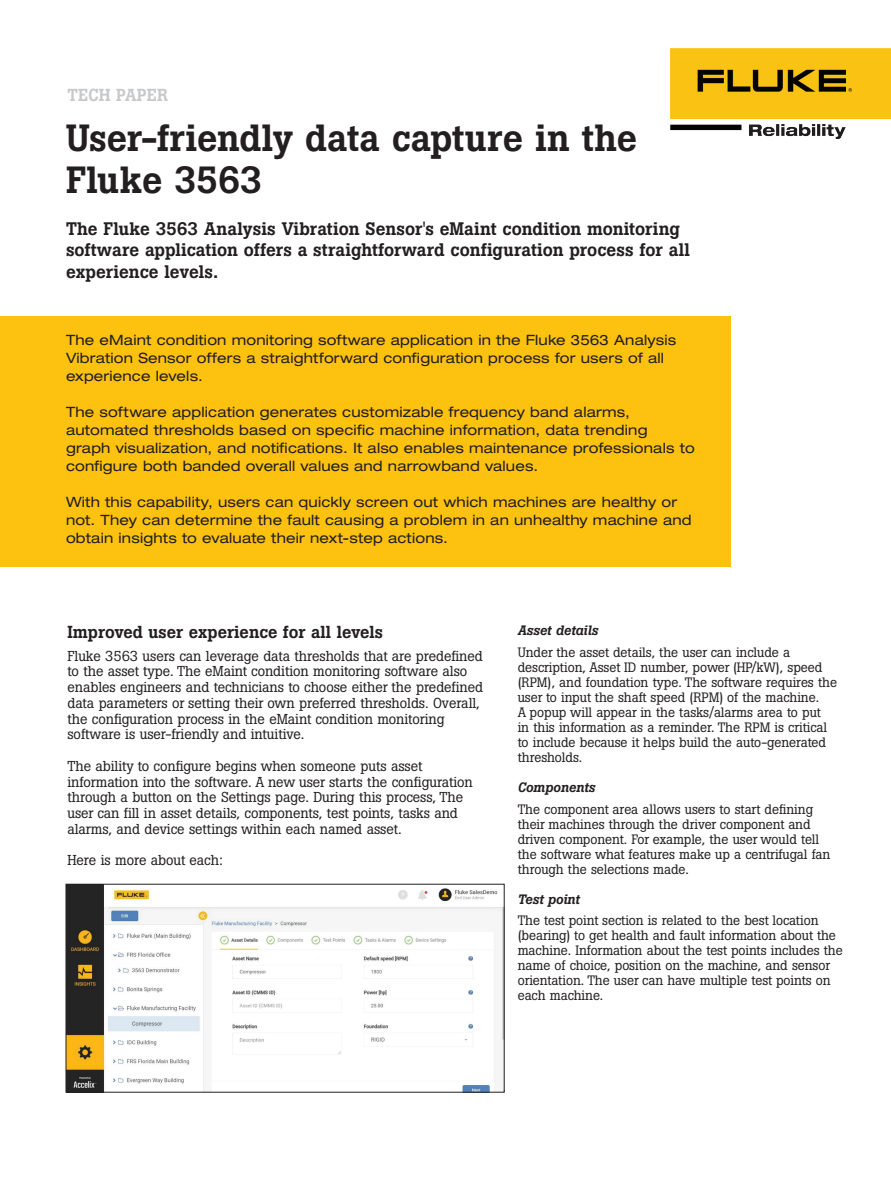
<style>
.page{position:relative;width:891px;height:1188px;background:#fff}
.page>*{position:absolute;margin:0;border:0;box-sizing:border-box;transform-origin:0 0}
.t1{font:500 37.5px/42px "Boton Pro";letter-spacing:-.005em;color:#231f20}
.t2{font:500 18px/21.6px "Boton Pro";color:#231f20}
.t3{font:500 17.25px "Boton Pro";color:#231f20}
.t4{font:500 17.25px "Boton Pro";letter-spacing:.01em;color:#c7c8ca}
.t5{font:14.25px/15.8px "Boton Pro";letter-spacing:-.005em;color:#231f20}
.t6{font:expanded 14.25px/18px "Helvetica Neue LT Pro";letter-spacing:.015em;color:#231f20}
.t7{font:13.5px/15px "Boton Pro";letter-spacing:-.005em;color:#231f20}
.t8{font:italic 500 13.5px "Boton Pro";letter-spacing:-.005em;color:#231f20}
</style>
<div class="page">
<div style="left:0;top:316px;width:730px;height:251px;background:#fdc110"></div>
<img style="left:671px;top:49px;width:220px;height:89px">
<img style="left:68px;top:886px;width:435px;height:205px">
<div style="left:66px;top:884px;width:439px;height:209px;border:1px solid #231f20"></div>
<p class="t4" style="left:68px;top:84px;width:102px">TECH PAPER</p>
<h1 class="t1" style="left:66px;top:117px;width:573px">User-friendly data capture in the<br>Fluke 3563</h1>
<h2 class="t2" style="left:66px;top:218px;width:626px">The Fluke 3563 Analysis Vibration Sensor's eMaint condition monitoring software application offers a straightforward configuration process for all experience levels.</h2>
<p class="t6" style="left:66px;top:331px;width:612px">The eMaint condition monitoring software application in the Fluke 3563 Analysis<br>Vibration Sensor offers a straightforward configuration process for users of all experience levels.</p>
<p class="t6" style="left:66px;top:403px;width:630px">The software application generates customizable frequency band alarms, automated thresholds based on specific machine information, data trending graph visualization, and notifications. It also enables maintenance professionals to configure both banded overall values and narrowband values.</p>
<p class="t6" style="left:66px;top:493px;width:627px">With this capability, users can quickly screen out which machines are healthy or not. They can determine the fault causing a problem in an unhealthy machine and obtain insights to evaluate their next-step actions.</p>
<p class="t3" style="left:68px;top:621px;width:317px">Improved user experience for all levels</p>
<p class="t5" style="left:68px;top:648px;width:417px">Fluke 3563 users can leverage data thresholds that are predefined to the asset type. The eMaint condition monitoring software also enables engineers and technicians to choose either the predefined data parameters or setting their own preferred thresholds. Overall, the configuration process in the eMaint condition monitoring software is user-friendly and intuitive.</p>
<p class="t5" style="left:68px;top:758px;width:407px">The ability to configure begins when someone puts asset information into the software. A new user starts the configuration through a button on the Settings page. During this process, The user can fill in asset details, components, test points, tasks and alarms, and device settings within each named asset.</p>
<p class="t5" style="left:68px;top:853px;width:157px">Here is more about each:</p>
<p class="t8" style="left:518px;top:622px;width:82px">Asset details</p>
<p class="t7" style="left:518px;top:645px;width:321px">Under the asset details, the user can include a description, Asset ID number, power (HP/kW), speed (RPM), and foundation type. The software requires the user to input the shaft speed (RPM) of the machine.<br>A popup will appear in the tasks/alarms area to put<br>in this information as a reminder. The RPM is critical to include because it helps build the auto-generated thresholds.</p>
<p class="t8" style="left:518px;top:778px;width:79px">Components</p>
<p class="t7" style="left:518px;top:801px;width:314px">The component area allows users to start defining their machines through the driver component and driven component. For example, the user would tell the software what features make up a centrifugal fan through the selections made.</p>
<p class="t8" style="left:518px;top:890px;width:64px">Test point</p>
<p class="t7" style="left:518px;top:913px;width:327px">The test point section is related to the best location (bearing) to get health and fault information about the machine. Information about the test points includes the name of choice, position on the machine, and sensor orientation. The user can have multiple test points on each machine.</p>
</div>
